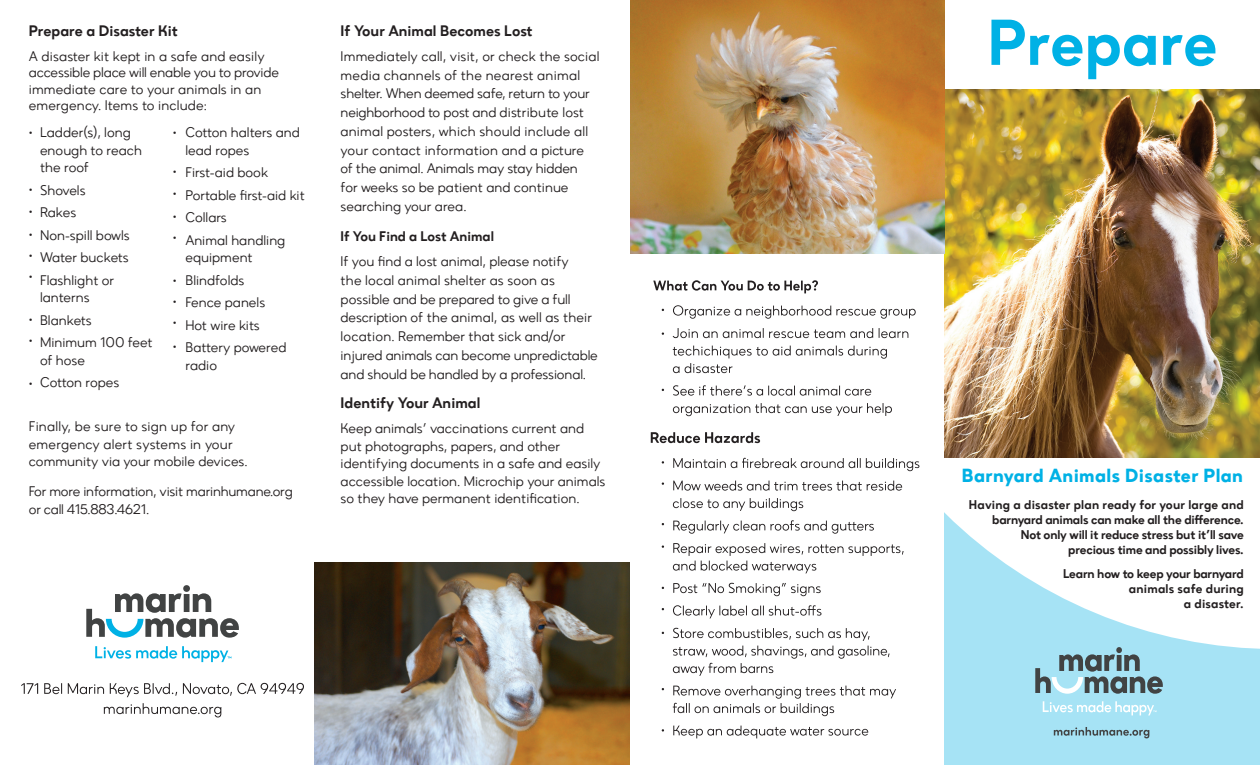
<style>
.page{position:relative;width:1260px;height:765px;background:#fff}
.page>*{position:absolute;margin:0;border:0;box-sizing:border-box;transform-origin:0 0}
.t1{font:700 63.75px "Zirkel";color:#00b1e5}
.t2{font:900 18.75px "Zirkel";letter-spacing:.02em;color:#00b1e5}
.t3{font:700 15px "Zirkel";color:#231f20}
.t4{font:15px/21.9px "Zirkel";color:#231f20;text-align:justify}
.t5{font:13.75px/18.8px "Zirkel";color:#231f20}
.t6{font:700 13.75px "Zirkel";color:#231f20}
.t7{font:700 12.5px/15px "Zirkel";letter-spacing:-.015em;color:#231f20;text-align:right}
</style>
<div class="page">
<img style="left:945px;top:89px;width:315px;height:98px">
<img style="left:944px;top:187px;width:316px;height:578px">
<svg style="left:1043px;top:701px;width:114px;height:14px"></svg>
<svg style="left:1035px;top:647px;width:128px;height:47px;background:#88b0bc"></svg>
<svg style="left:1054px;top:727px;width:95px;height:11px"></svg>
<img style="left:315px;top:562px;width:315px;height:203px">
<svg style="left:104px;top:703px;width:117px;height:14px"></svg>
<svg style="left:21px;top:683px;width:283px;height:14px"></svg>
<svg style="left:95px;top:646px;width:136px;height:16px"></svg>
<svg style="left:86px;top:585px;width:153px;height:53px"></svg>
<img style="left:630px;top:0;width:315px;height:253px">
<svg style="left:673px;top:726px;width:195px;height:12px"></svg>
<svg style="left:673px;top:686px;width:223px;height:30px"></svg>
<svg style="left:673px;top:628px;width:217px;height:48px"></svg>
<svg style="left:673px;top:605px;width:149px;height:13px"></svg>
<svg style="left:673px;top:583px;width:148px;height:13px"></svg>
<svg style="left:673px;top:543px;width:231px;height:30px"></svg>
<svg style="left:673px;top:520px;width:201px;height:14px"></svg>
<svg style="left:673px;top:498px;width:130px;height:13px"></svg>
<svg style="left:673px;top:481px;width:229px;height:10px"></svg>
<svg style="left:673px;top:458px;width:246px;height:13px"></svg>
<svg style="left:651px;top:432px;width:109px;height:11px"></svg>
<svg style="left:673px;top:403px;width:219px;height:13px"></svg>
<svg style="left:673px;top:385px;width:198px;height:11px"></svg>
<svg style="left:673px;top:346px;width:214px;height:27px"></svg>
<svg style="left:673px;top:328px;width:235px;height:10px"></svg>
<svg style="left:673px;top:305px;width:243px;height:14px"></svg>
<svg style="left:653px;top:280px;width:165px;height:13px"></svg>
<p class="t3" style="left:29px;top:22px;width:151px">Prepare a Disaster Kit</p>
<p class="t5" style="left:29px;top:48px;width:252px;line-height:16.5px">A disaster kit kept in a safe and easily accessible place will enable you to provide immediate care to your animals in an emergency. Items to include:</p>
<p class="t4" style="left:29px;top:122px;width:5px">•</p>
<p class="t4" style="left:29px;top:179px;width:5px">• • • • •</p>
<p class="t4" style="left:29px;top:309px;width:5px;line-height:21.2px">• •</p>
<p class="t4" style="left:29px;top:373px;width:5px">•</p>
<p class="t5" style="left:40px;top:124px;width:103px;line-height:17.5px">Ladder(s), long enough to reach the roof</p>
<p class="t5" style="left:40px;top:179px;width:91px;line-height:22.5px">Shovels<br>Rakes<br>Non-spill bowls<br>Water buckets<br>Flashlight or</p>
<p class="t5" style="left:40px;top:286px;width:114px;line-height:22.5px">lanterns<br>Blankets<br>Minimum 100 feet</p>
<p class="t5" style="left:40px;top:349px;width:81px;line-height:22.5px">of hose<br>Cotton ropes</p>
<p class="t4" style="left:173px;top:122px;width:5px">•</p>
<p class="t4" style="left:173px;top:161px;width:5px">• • • •</p>
<p class="t4" style="left:173px;top:270px;width:5px;line-height:21.2px">• • •</p>
<p class="t4" style="left:173px;top:336px;width:5px">•</p>
<p class="t5" style="left:185px;top:124px;width:116px;line-height:17.5px">Cotton halters and lead ropes</p>
<p class="t5" style="left:185px;top:161px;width:121px;line-height:22.5px">First-aid book<br>Portable first-aid kit<br>Collars<br>Animal handling</p>
<p class="t5" style="left:185px;top:246px;width:103px;line-height:22.5px">equipment<br>Blindfolds<br>Fence panels<br>Hot wire kits<br>Battery powered</p>
<p class="t5" style="left:185px;top:356px;width:33px">radio</p>
<p class="t5" style="left:29px;top:418px;width:220px;line-height:17.5px">Finally, be sure to sign up for any emergency alert systems in your community via your mobile devices.</p>
<p class="t5" style="left:29px;top:483px;width:266px;line-height:18px">For more information, visit marinhumane.org or call 415.883.4621.</p>
<p class="t3" style="left:341px;top:22px;width:194px">If Your Animal Becomes Lost</p>
<p class="t5" style="left:341px;top:47px;width:260px">Immediately call, visit, or check the social media channels of the nearest animal shelter. When deemed safe, return to your neighborhood to post and distribute lost animal posters, which should include all your contact information and a picture of the animal. Animals may stay hidden<br>for weeks so be patient and continue searching your area.</p>
<p class="t6" style="left:341px;top:228px;width:155px">If You Find a Lost Animal</p>
<p class="t5" style="left:341px;top:252px;width:259px">If you find a lost animal, please notify<br>the local animal shelter as soon as possible and be prepared to give a full description of the animal, as well as their location. Remember that sick and/or injured animals can become unpredictable and should be handled by a professional.</p>
<p class="t3" style="left:341px;top:394px;width:141px">Identify Your Animal</p>
<p class="t5" style="left:341px;top:420px;width:266px;line-height:17.5px">Keep animals’ vaccinations current and put photographs, papers, and other identifying documents in a safe and easily accessible location. Microchip your animals so they have permanent identification.</p>
<h1 class="t1" style="left:987px;top:4px;width:232px">Prepare</h1>
<h2 class="t2" style="left:962px;top:464px;width:283px">Barnyard Animals Disaster Plan</h2>
<p class="t7" style="left:969px;top:498px;width:276px">Having a disaster plan ready for your large and barnyard animals can make all the difference.<br>Not only will it reduce stress but it’ll save<br>precious time and possibly lives.</p>
<p class="t7" style="left:1063px;top:566px;width:182px">Learn how to keep your barnyard animals safe during<br>a disaster.</p>
</div>
